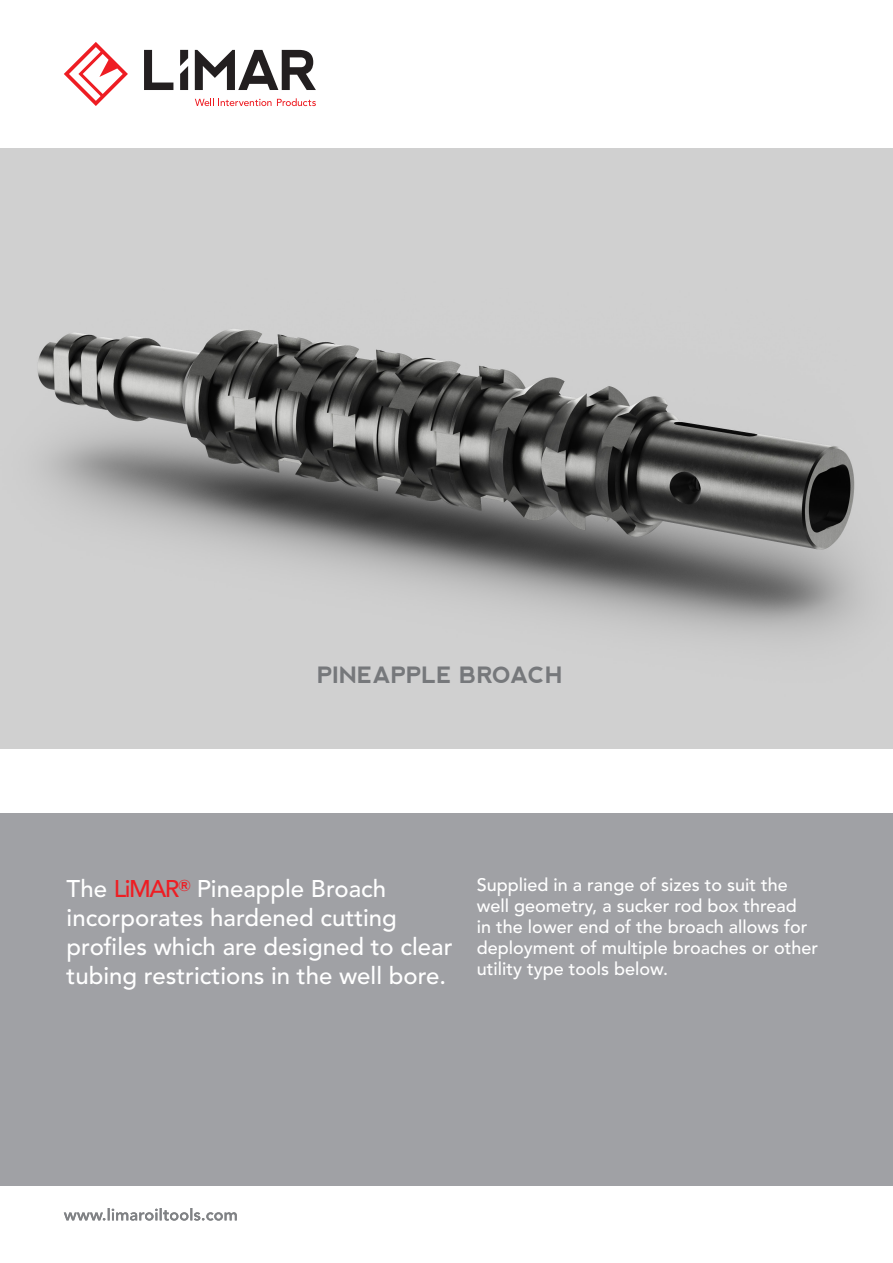
<style>
.page{position:relative;width:893px;height:1263px;background:#fff}
.page>*{position:absolute;margin:0;border:0;box-sizing:border-box;transform-origin:0 0}
.t1{font:500 24px/28.8px "Avenir LT Std";color:#fff}
.t2{font:700 22.5px "nevis";color:#76787b}
.t3{font:500 18px/21px "Avenir LT Std";color:#fff}
.s1{color:#ee1d23}
</style>
<div class="page">
<svg style="left:64px;top:1208px;width:173px;height:12px"></svg>
<div style="left:0;top:813px;width:893px;height:373px;background:#a0a1a5"></div>
<img style="left:0;top:149px;width:893px;height:600px">
<svg style="left:144px;top:50px;width:29px;height:40px"></svg>
<svg style="left:195px;top:50px;width:121px;height:40px"></svg>
<svg style="left:64px;top:42px;width:64px;height:64px"></svg>
<svg style="left:180px;top:50px;width:8px;height:40px"></svg>
<svg style="left:195px;top:98px;width:121px;height:8px"></svg>
<p class="t2" style="left:317px;top:662px;width:247px">PINEAPPLE BROACH</p>
<p class="t1" style="left:67px;top:875px;width:387px">The <span class="s1">LiMAR</span><sup>®</sup> Pineapple Broach incorporates hardened cutting profiles which are designed to clear tubing restrictions in the well bore.</p>
<p class="t3" style="left:477px;top:875px;width:343px">Supplied in a range of sizes to suit the well geometry, a sucker rod box thread<br>in the lower end of the broach allows for deployment of multiple broaches or other utility type tools below.</p>
</div>
